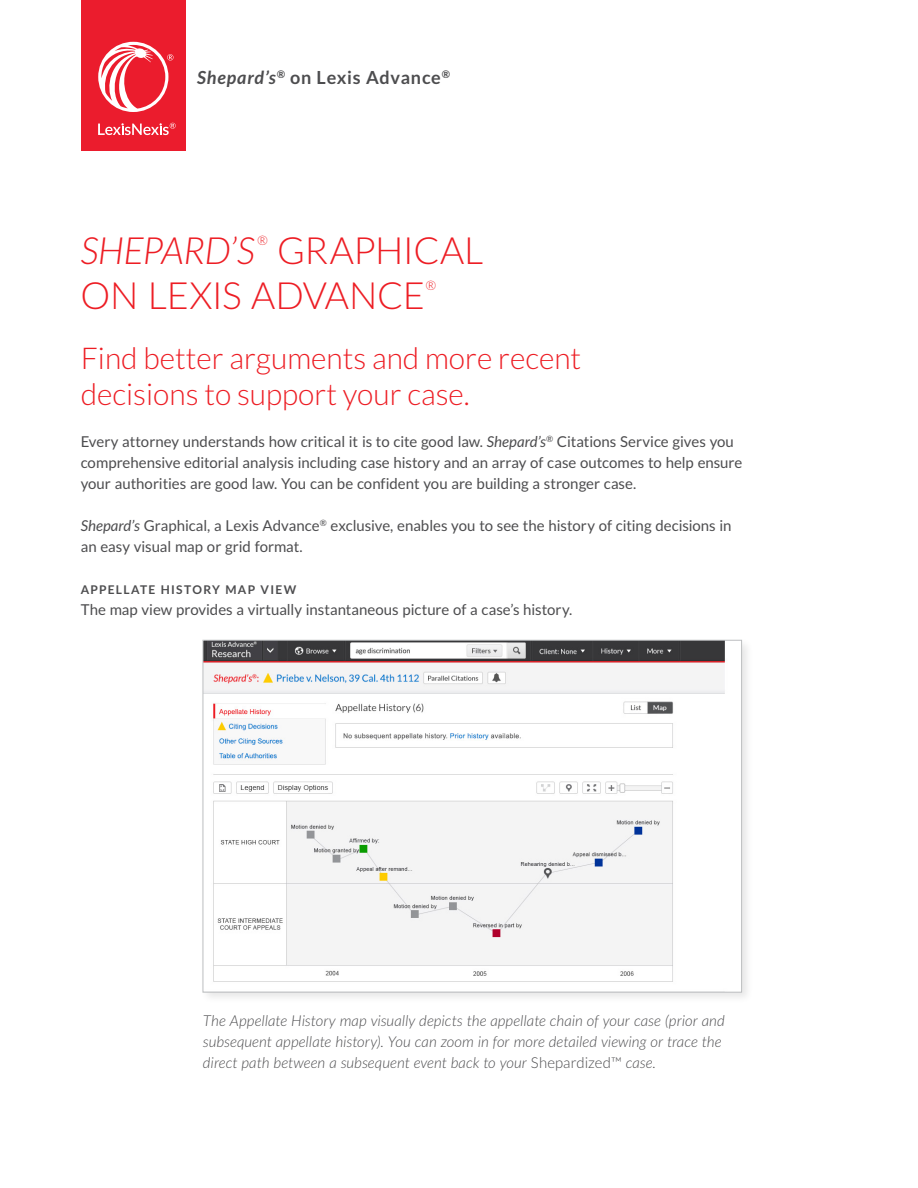
<style>
.page{position:relative;width:918px;height:1188px;background:#fff}
.page>*{position:absolute;margin:0;border:0;box-sizing:border-box;transform-origin:0 0}
.t1{font:300 37.5px/45px "Lato";letter-spacing:-.015em;color:#ed1d24}
.t2{font:italic 300 37.5px "Lato";letter-spacing:-.015em;color:#ed1d24}
.t3{font:300 30px/36px "Lato";color:#ed1d24}
.t4{font:700 18px "Lato";letter-spacing:.04em;color:#4d4d4f}
.t5{font:15px/21px "Lato";letter-spacing:-.005em;color:#4d4d4f}
.t6{font:italic 300 15px/21px "Lato";letter-spacing:.005em;color:#4d4d4f}
.t7{font:italic 300 13.05px "Lato";color:#ed1d24}
.t8{font:700 12px "Lato";letter-spacing:.105em;color:#4d4d4f}
.s1{font-style:italic}
.s2{font-style:normal}
</style>
<div class="page">
<div style="left:81px;top:0;width:105px;height:151px;background:#eb1c2d"></div>
<svg style="left:98px;top:42px;width:75px;height:70px"></svg>
<svg style="left:98px;top:123px;width:78px;height:12px"></svg>
<div style="left:200px;top:637px;width:554px;height:368px;background:#000;opacity:.1"></div>
<img style="left:205px;top:642px;width:535px;height:348px">
<p class="t4" style="left:197px;top:67px;width:254px"><span class="s1">Shepard’s</span><sup>®</sup> on Lexis Advance<sup>®</sup></p>
<h1 class="t2" style="left:80px;top:231px;width:172px">Shepard’s</h1>
<p class="t7" style="left:257px;top:233px;width:12px">®</p>
<h1 class="t1" style="left:80px;top:229px;width:404px;text-indent:197px">Graphical<br>ON Lexis Advan ce</h1>
<p class="t7" style="left:426px;top:278px;width:12px">®</p>
<h2 class="t3" style="left:81px;top:340px;width:502px">Find better arguments and more recent decisions to support your case.</h2>
<p class="t5" style="left:81px;top:431px;width:663px">Every attorney understands how critical it is to cite good law. <span class="s1">Shepard’s</span><sup>®</sup> Citations Service gives you comprehensive editorial analysis including case history and an array of case outcomes to help ensure your authorities are good law. You can be confident you are building a stronger case.</p>
<p class="t5" style="left:81px;top:515px;width:652px"><span class="s1">Shepard’s</span> Graphical, a Lexis Advance<sup>®</sup> exclusive, enables you to see the history of citing decisions in an easy visual map or grid format.</p>
<p class="t8" style="left:81px;top:583px;width:217px">APPELLATE HISTORY MAP View</p>
<p class="t5" style="left:81px;top:599px;width:493px">The map view provides a virtually instantaneous picture of a case’s history.</p>
<p class="t6" style="left:203px;top:1010px;width:523px">The Appellate History map visually depicts the appellate chain of your case (prior and subsequent appellate history). You can zoom in for more detailed viewing or trace the direct path between a subsequent event back to your <span class="s2">Shepardized™</span> case<span class="s2">.</span></p>
</div>
